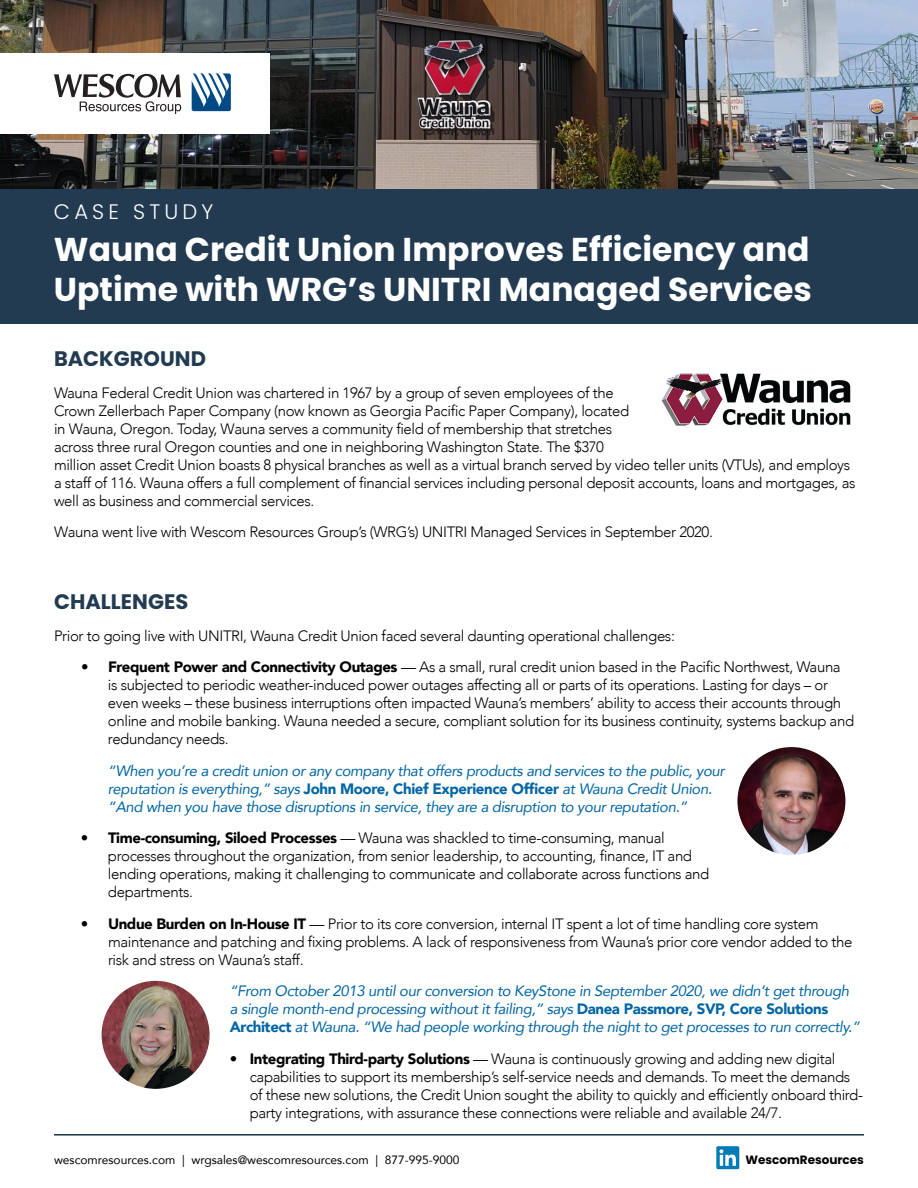
<style>
.page{position:relative;width:918px;height:1188px;background:#fff}
.page>*{position:absolute;margin:0;border:0;box-sizing:border-box;transform-origin:0 0}
.t1{font:700 33px/39.6px "Poppins";color:#fff}
.t2{font:700 21px "Poppins";color:#223b51}
.t3{font:300 21px "Poppins";letter-spacing:.2em;color:#fff}
.t4{font:300 15px/18px "Avenir";letter-spacing:-.025em;color:#000}
.t5{font:italic 15px/18px "Avenir";letter-spacing:-.025em;color:#0065a4}
.t6{font:12px "Avenir";color:#000}
.t7{font:700 12px "Poppins";color:#000}
.s1{font-weight:900}
.s2{font-weight:900;font-style:normal}
</style>
<div class="page">
<img style="left:0;top:0;width:918px;height:189px">
<hr style="left:54px;top:1134px;width:810px;height:2px;background:#223b51">
<div style="left:716px;top:1146px;width:23px;height:23px;background:#007bb6;border-radius:2px"></div>
<svg style="left:719px;top:1149px;width:17px;height:17px"></svg>
<div style="left:0;top:189px;width:918px;height:135px;background:#223b51"></div>
<img style="left:737px;top:747px;width:108px;height:108px;border-radius:54px">
<img style="left:102px;top:981px;width:108px;height:108px;border-radius:54px">
<img style="left:661px;top:373px;width:190px;height:53px">
<div style="left:0;top:53px;width:270px;height:81px;background:#fff"></div>
<svg style="left:54px;top:74px;width:127px;height:40px"></svg>
<svg style="left:192px;top:73px;width:39px;height:38px"></svg>
<h2 class="t3" style="left:54px;top:200px;width:161px">CASE STUDY</h2>
<h1 class="t1" style="left:54px;top:230px;width:760px">Wauna Credit Union Improves Efficiency and<br>Uptime with WRG’s UNITRI Managed Services</h1>
<h2 class="t2" style="left:54px;top:347px;width:154px">BACKGROUND</h2>
<p class="t4" style="left:54px;top:384px;width:803px">Wauna Federal Credit Union was chartered in 1967 by a group of seven employees of the<br>Crown Zellerbach Paper Company (now known as Georgia Pacific Paper Company), located<br>in Wauna, Oregon. Today, Wauna serves a community field of membership that stretches<br>across three rural Oregon counties and one in neighboring Washington State. The $370<br>million asset Credit Union boasts 8 physical branches as well as a virtual branch served by video teller units (VTUs), and employs a staff of 116. Wauna offers a full complement of financial services including personal deposit accounts, loans and mortgages, as well as business and commercial services.</p>
<p class="t4" style="left:54px;top:523px;width:660px">Wauna went live with Wescom Resources Group’s (WRG’s) UNITRI Managed Services in September 2020.</p>
<h2 class="t2" style="left:54px;top:590px;width:136px">CHALLENGES</h2>
<p class="t4" style="left:54px;top:627px;width:622px">Prior to going live with UNITRI, Wauna Credit Union faced several daunting operational challenges:</p>
<p class="t4" style="left:108px;top:658px;width:748px;text-indent:-27px"><span class="s1">• Frequent Power and Connectivity Outages</span> — As a small, rural credit union based in the Pacific Northwest, Wauna<br>is subjected to periodic weather-induced power outages affecting all or parts of its operations. Lasting for days – or even weeks – these business interruptions often impacted Wauna’s members’ ability to access their accounts through online and mobile banking. Wauna needed a secure, compliant solution for its business continuity, systems backup and redundancy needs.</p>
<p class="t5" style="left:108px;top:761px;width:618px">“When you’re a credit union or any company that offers products and services to the public, your reputation is everything,” says <span class="s2">John Moore, Chief Experience Officer</span> at Wauna Credit Union. “And when you have those disruptions in service, they are a disruption to your reputation.”</p>
<p class="t4" style="left:108px;top:829px;width:603px;text-indent:-27px"><span class="s1">• Time-consuming, Siloed Processes</span> — Wauna was shackled to time-consuming, manual processes throughout the organization, from senior leadership, to accounting, finance, IT and lending operations, making it challenging to communicate and collaborate across functions and departments.</p>
<p class="t4" style="left:108px;top:915px;width:746px;text-indent:-27px"><span class="s1">• Undue Burden on In-House IT</span> — Prior to its core conversion, internal IT spent a lot of time handling core system maintenance and patching and fixing problems. A lack of responsiveness from Wauna’s prior core vendor added to the risk and stress on Wauna’s staff.</p>
<p class="t5" style="left:230px;top:982px;width:631px">“From October 2013 until our conversion to KeyStone in September 2020, we didn’t get through a single month-end processing without it failing,” says <span class="s2">Danea Passmore, SVP, Core Solutions<br>Architect</span> at Wauna. “We had people working through the night to get processes to run correctly.”</p>
<p class="t4" style="left:250px;top:1050px;width:615px;text-indent:-20px"><span class="s1">• Integrating Third-party Solutions</span> — Wauna is continuously growing and adding new digital capabilities to support its membership’s self-service needs and demands. To meet the demands of these new solutions, the Credit Union sought the ability to quickly and efficiently onboard third&shy;party integrations, with assurance these connections were reliable and available 24/7.</p>
<p class="t6" style="left:54px;top:1150px;width:407px">wescomresources.com | wrgsales@wescomresources.com | 877-995-9000</p>
<p class="t7" style="left:746px;top:1153px;width:120px">WescomResources</p>
</div>
